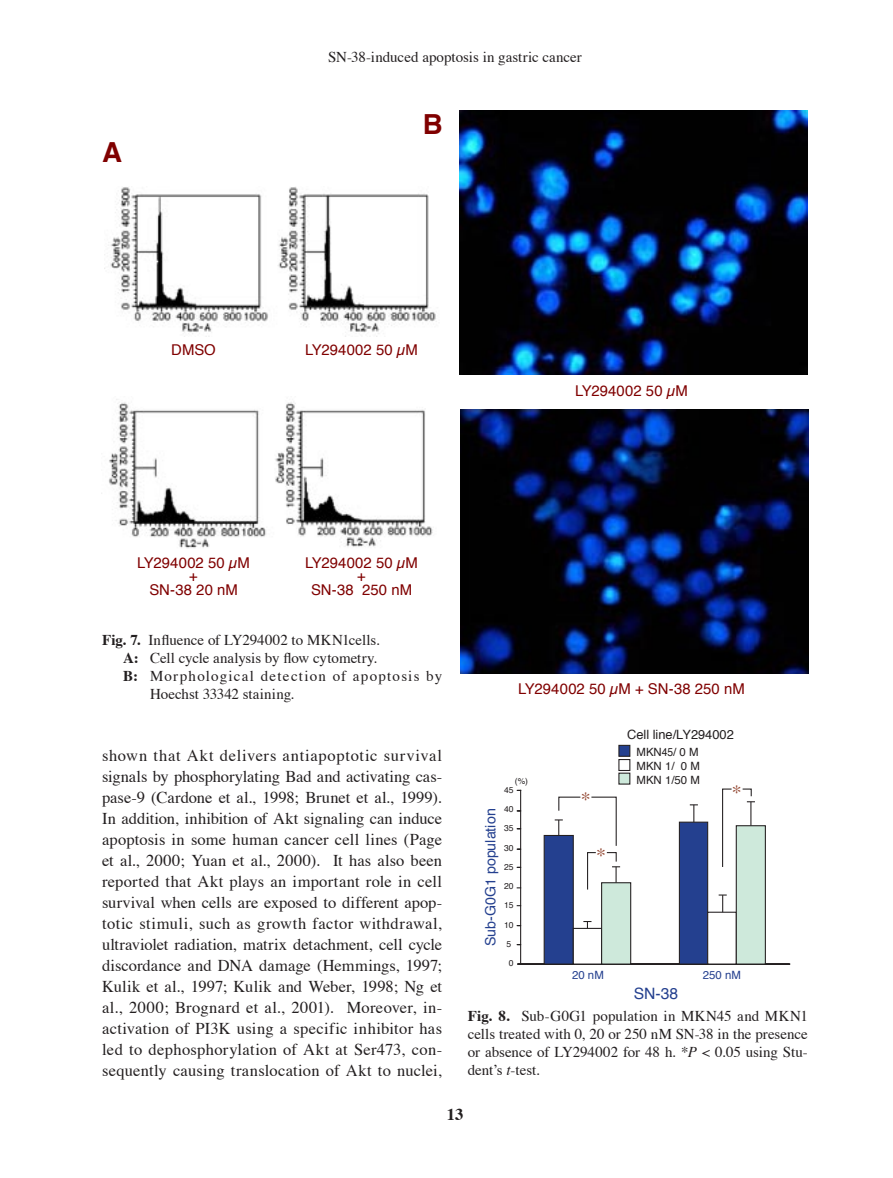
<style>
.page{position:relative;width:893px;height:1178px;background:#fff}
.page>*{position:absolute;margin:0;border:0;box-sizing:border-box;transform-origin:0 0}
.t1{font:700 27.6px "Helvetica";color:#800000}
.t2{font:19.95px "Times";color:#954b36}
.t3{font:16.5px/21px "Times";letter-spacing:.01em;color:#231f20;text-align:justify}
.t4{font:700 16.5px "Times";color:#231f20}
.t5{font:15.6px "Helvetica";color:#24408f}
.t6{font:15px/18px "Times";color:#231f20;text-align:justify}
.t7{font:15px "Times";letter-spacing:.08em;color:#231f20}
.t8{font:14.85px "Helvetica";letter-spacing:.005em;color:#800000}
.t9{font:14.25px "Helvetica";color:#24408f}
.t10{font:12.75px "Helvetica";color:#231f20}
.t11{font:11.4px/14.2px "Helvetica";color:#231f20;text-align:justify}
.t12{font:11.4px "Helvetica";color:#24408f}
.t13{font:8.55px "Helvetica";color:#231f20}
.s1{font-weight:700}
.s2{font-style:italic}
</style>
<div class="page">
<div style="left:619px;top:745px;width:11px;height:11px;background:#24408f"></div>
<div style="left:618px;top:745px;width:12px;height:12px;border:1px solid #231f20"></div>
<div style="left:618px;top:759px;width:12px;height:12px;border:1px solid #231f20"></div>
<div style="left:619px;top:773px;width:11px;height:11px;background:#cee9db"></div>
<svg style="left:516px;top:788px;width:275px;height:177px"></svg>
<div style="left:732px;top:780px;width:11px;height:21px;background:#fff"></div>
<div style="left:580px;top:788px;width:11px;height:20px;background:#fff"></div>
<div style="left:596px;top:843px;width:11px;height:21px;background:#fff"></div>
<img style="left:104px;top:187px;width:333px;height:147px">
<img style="left:101px;top:399px;width:332px;height:149px">
<img style="left:460px;top:410px;width:348px;height:264px">
<img style="left:460px;top:111px;width:348px;height:264px">
<p class="t6" style="left:328px;top:49px;width:255px">SN-38-induced apoptosis in gastric cancer</p>
<h1 class="t1" style="left:102px;top:133px;width:21px">A</h1>
<h1 class="t1" style="left:423px;top:106px;width:21px">B</h1>
<p class="t8" style="left:171px;top:340px;width:46px">DMSO</p>
<p class="t8" style="left:305px;top:340px;width:114px">LY294002 50 µM</p>
<p class="t8" style="left:575px;top:381px;width:114px">LY294002 50 µM</p>
<p class="t8" style="left:137px;top:552px;width:114px">LY294002 50 µM</p>
<p class="t8" style="left:305px;top:552px;width:114px">LY294002 50 µM</p>
<p class="t8" style="left:189px;top:566px;width:10px">+</p>
<p class="t8" style="left:357px;top:566px;width:10px">+</p>
<p class="t8" style="left:149px;top:580px;width:90px">SN-38 20 nM</p>
<p class="t8" style="left:311px;top:580px;width:102px">SN-38 250 nM</p>
<p class="t6" style="left:102px;top:632px;width:280px"><span class="s1">Fig. 7.</span> Influence of LY294002 to MKN1cells.</p>
<p class="t6" style="left:123px;top:650px;width:256px"><span class="s1">A:</span> Cell cycle analysis by flow cytometry.</p>
<p class="t7" style="left:123px;top:666px;width:321px"><span class="s1">B:</span> Morphological detection of apoptosis by</p>
<p class="t6" style="left:150px;top:686px;width:146px">Hoechst 33342 staining.</p>
<p class="t3" style="left:102px;top:745px;width:342px">shown that Akt delivers antiapoptotic survival signals by phosphorylating Bad and activating cas&shy;pase-9 (Cardone et al., 1998; Brunet et al., 1999).<br>In addition, inhibition of Akt signaling can induce apoptosis in some human cancer cell lines (Page et al., 2000; Yuan et al., 2000). It has also been reported that Akt plays an important role in cell survival when cells are exposed to different apop&shy;totic stimuli, such as growth factor withdrawal, ultraviolet radiation, matrix detachment, cell cycle discordance and DNA damage (Hemmings, 1997; Kulik et al., 1997; Kulik and Weber, 1998; Ng et al., 2000; Brognard et al., 2001). Moreover, in&shy;activation of PI3K using a specific inhibitor has led to dephosphorylation of Akt at Ser473, con&shy;sequently causing translocation of Akt to nuclei,</p>
<p class="t8" style="left:518px;top:679px;width:228px">LY294002 50 µM + SN-38 250 nM</p>
<p class="t13" style="left:515px;top:775px;width:15px">(%)</p>
<p class="t13" style="left:504px;top:784px;width:11px">45</p>
<p class="t13" style="left:504px;top:803px;width:11px">40</p>
<p class="t13" style="left:504px;top:822px;width:11px">35</p>
<p class="t13" style="left:504px;top:842px;width:11px">30</p>
<p class="t13" style="left:504px;top:861px;width:11px">25</p>
<p class="t13" style="left:504px;top:880px;width:11px">20</p>
<p class="t13" style="left:504px;top:899px;width:11px">15</p>
<p class="t13" style="left:504px;top:919px;width:11px">10</p>
<p class="t13" style="left:506px;top:938px;width:6px">5</p>
<p class="t13" style="left:509px;top:957px;width:6px">0</p>
<p class="t9" style="left:481px;top:946px;width:139px;rotate:-90deg">Sub-G0G1 population</p>
<p class="t2" style="left:581px;top:787px;width:11px">*</p>
<p class="t2" style="left:596px;top:842px;width:11px">*</p>
<p class="t10" style="left:627px;top:725px;width:108px">Cell line/LY294002</p>
<p class="t11" style="left:637px;top:745px;width:65px">MKN45/ 0 M MKN 1/ 0 M MKN 1/50 M</p>
<p class="t2" style="left:732px;top:779px;width:11px">*</p>
<p class="t12" style="left:572px;top:968px;width:33px">20 nM</p>
<p class="t12" style="left:703px;top:968px;width:40px">250 nM</p>
<p class="t5" style="left:634px;top:983px;width:46px">SN-38</p>
<p class="t6" style="left:468px;top:1008px;width:342px"><span class="s1">Fig. 8.</span> Sub-G0G1 population in MKN45 and MKN1 cells treated with 0, 20 or 250 nM SN-38 in the presence or absence of LY294002 for 48 h. *<span class="s2">P</span> &lt; 0.05 using Stu&shy;dentʼs <span class="s2">t</span>-test.</p>
<p class="t4" style="left:447px;top:1103px;width:18px">13</p>
</div>
